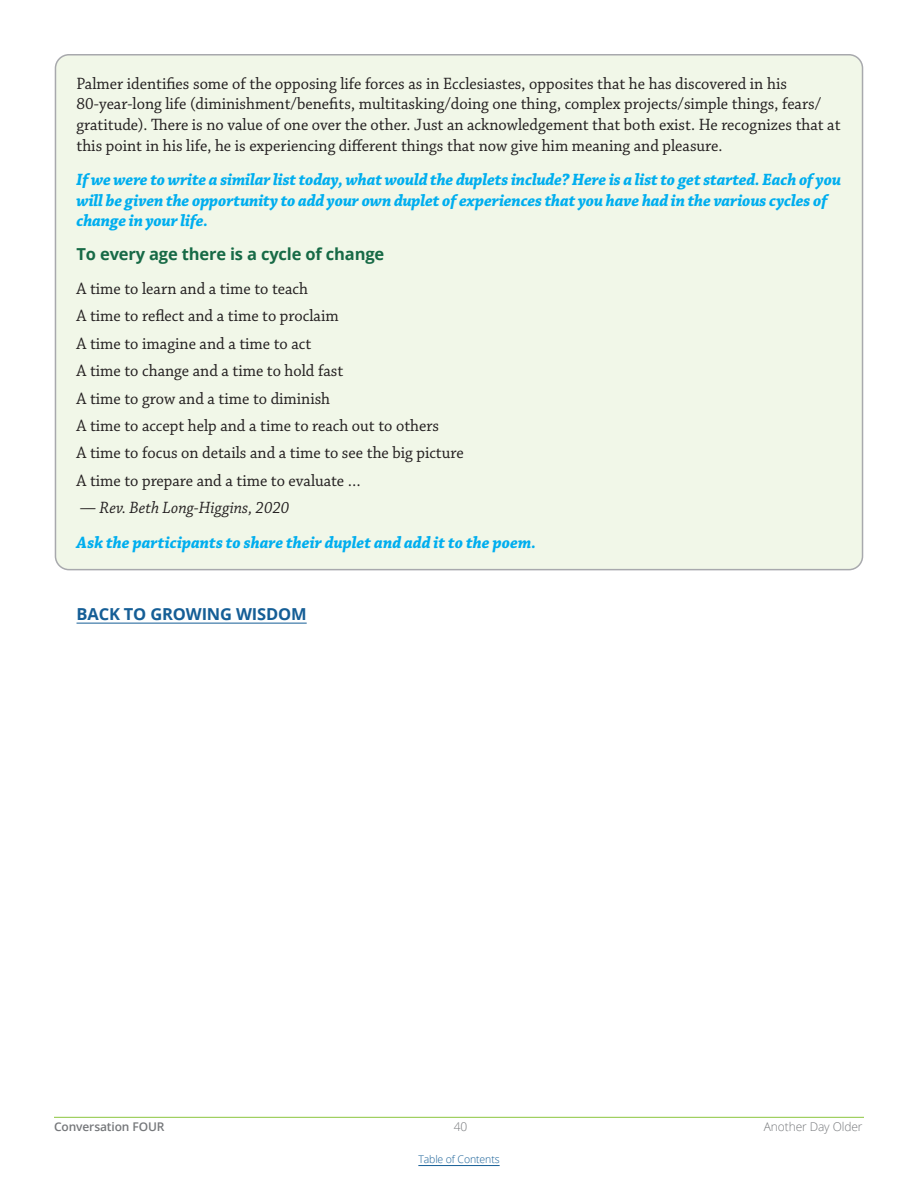
<style>
.page{position:relative;width:918px;height:1188px;background:#fff}
.page>*{position:absolute;margin:0;border:0;box-sizing:border-box;transform-origin:0 0}
.BODY_COPY{font:17.25px/20.7px "Chaparral Pro";color:#231f20;scale:.95 1}
.Direction_text{font:italic 700 17.25px/20.7px "Chaparral Pro";letter-spacing:-.01em;color:#00aeef;scale:.95 1}
.BODY_COPY-2{font:italic 17.25px "Chaparral Pro";letter-spacing:.005em;color:#231f20;scale:.95 1}
.Body_Copy_SUBHEAD{font:700 16.5px "Open Sans";letter-spacing:-.01em;color:#176a46}
.Body_Copy_SUBHEAD-2{font:700 16.5px "Open Sans";letter-spacing:-.01em;color:#155e96}
.t1{font:300 12px "Open Sans";letter-spacing:-.01em;color:#76787b}
.t2{font:600 12px "Open Sans";letter-spacing:-.01em;color:#76787b}
.t3{font:300 10.5px "Open Sans";letter-spacing:-.01em;color:#155e96}
</style>
<div class="page">
<hr style="left:54px;top:1117px;width:810px;height:1px;background:#8bc63e">
<hr style="left:418px;top:1165px;width:82px;height:1px;background:#155e96">
<div style="left:55px;top:55px;width:808px;height:515px;background:#f1f7e8;border-radius:14px"></div>
<hr style="left:77px;top:623px;width:230px;height:1px;background:#155e96">
<p class="BODY_COPY" style="left:77px;top:73px;width:806px">Palmer identifies some of the opposing life forces as in Ecclesiastes, opposites that he has discovered in his 80-year-long life (diminishment/benefits, multitasking/doing one thing, complex projects/simple things, fears/ gratitude). There is no value of one over the other. Just an acknowledgement that both exist. He recognizes that at this point in his life, he is experiencing different things that now give him meaning and pleasure.</p>
<p class="Direction_text" style="left:77px;top:170px;width:806px">If we were to write a similar list today, what would the duplets include? Here is a list to get started. Each of you will be given the opportunity to add your own duplet of experiences that you have had in the various cycles of change in your life.</p>
<p class="Body_Copy_SUBHEAD" style="left:77px;top:242px;width:309px">To every age there is a cycle of change</p>
<p class="BODY_COPY" style="left:77px;top:279px;width:245px">A time to learn and a time to teach</p>
<p class="BODY_COPY" style="left:77px;top:306px;width:277px">A time to reflect and a time to proclaim</p>
<p class="BODY_COPY" style="left:77px;top:334px;width:249px">A time to imagine and a time to act</p>
<p class="BODY_COPY" style="left:77px;top:361px;width:282px">A time to change and a time to hold fast</p>
<p class="BODY_COPY" style="left:77px;top:388px;width:269px">A time to grow and a time to diminish</p>
<p class="BODY_COPY" style="left:77px;top:416px;width:383px">A time to accept help and a time to reach out to others</p>
<p class="BODY_COPY" style="left:77px;top:443px;width:409px">A time to focus on details and a time to see the big picture</p>
<p class="BODY_COPY" style="left:77px;top:471px;width:301px">A time to prepare and a time to evaluate …</p>
<p class="BODY_COPY-2" style="left:80px;top:498px;width:222px">— Rev. Beth Long-Higgins, 2020</p>
<p class="Direction_text" style="left:77px;top:532px;width:485px">Ask the participants to share their duplet and add it to the poem.</p>
<p class="Body_Copy_SUBHEAD-2" style="left:77px;top:602px;width:232px">BACK TO GROWING WISDOM</p>
<p class="t2" style="left:54px;top:1118px;width:112px">Conversation FOUR</p>
<p class="t1" style="left:454px;top:1118px;width:15px">40</p>
<p class="t1" style="left:764px;top:1118px;width:100px">Another Day Older</p>
<p class="t3" style="left:418px;top:1152px;width:83px">Table of Contents</p>
</div>
